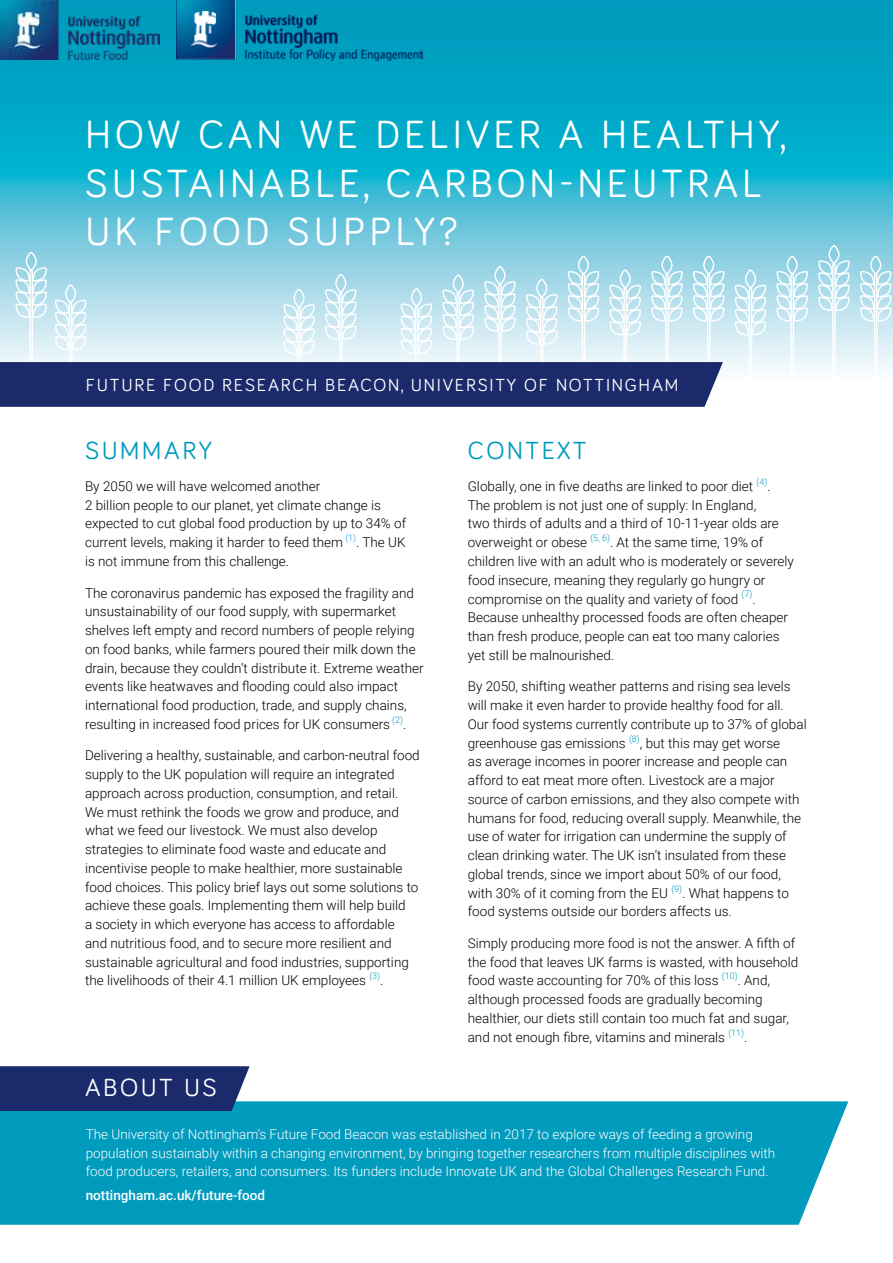
<style>
.page{position:relative;width:893px;height:1263px;background:#fff}
.page>*{position:absolute;margin:0;border:0;box-sizing:border-box;transform-origin:0 0}
.t1{font:40.5px/48.6px "Bariol";letter-spacing:.1em;color:#fff}
.t2{font:25.5px "Bariol";letter-spacing:.1em;color:#009bbd}
.t3{font:25.5px "Bariol";letter-spacing:.1em;color:#fff}
.t4{font:18px "Bariol";letter-spacing:.1em;color:#fff}
.t5{font:300 13.5px/18.8px "Roboto";color:#000}
.t6{font:300 13.5px/18.8px "Roboto";color:#fff}
.t7{font:500 13.5px "Roboto";color:#fff}
</style>
<div class="page">
<svg style="left:0;top:0;width:893px;height:371px;background:#20b0cd"></svg>
<img style="left:177px;top:0;width:246px;height:61px">
<div style="left:0;top:1101px;width:848px;height:124px;background:#009bbd"></div>
<div style="left:0;top:1066px;width:250px;height:45px;background:#1b2a6b"></div>
<img style="left:0;top:0;width:160px;height:59px">
<svg style="left:734px;top:268px;width:33px;height:103px"></svg>
<svg style="left:776px;top:254px;width:33px;height:68px"></svg>
<div style="left:790px;top:273px;width:4px;height:104px;border:1px solid #fff"></div>
<svg style="left:0;top:250px;width:725px;height:157px;background:#92b0ca"></svg>
<svg style="left:817px;top:244px;width:33px;height:127px"></svg>
<svg style="left:859px;top:254px;width:33px;height:117px"></svg>
<h1 class="t1" style="left:85px;top:108px;width:703px">HOW CAN WE DELIVER A HEALTHY,<br>SUSTAINABLE, CARBON-NEUTRAL<br>UK FOOD SUPPLY?</h1>
<h3 class="t4" style="left:86px;top:373px;width:594px">FUTURE FOOD RESEARCH BEACON, UNIVERSITY OF NOTTINGHAM</h3>
<h2 class="t2" style="left:85px;top:434px;width:129px">SUMMARY</h2>
<p class="t5" style="left:85px;top:476px;width:323px">By 2050 we will have welcomed another<br>2 billion people to our planet, yet climate change is expected to cut global food production by up to 34% of current levels, making it harder to feed them <sup>(1)</sup>. The UK is not immune from this challenge.</p>
<p class="t5" style="left:85px;top:583px;width:340px">The coronavirus pandemic has exposed the fragility and unsustainability of our food supply, with supermarket shelves left empty and record numbers of people relying on food banks, while farmers poured their milk down the drain, because they couldn’t distribute it. Extreme weather events like heatwaves and flooding could also impact international food production, trade, and supply chains, resulting in increased food prices for UK consumers <sup>(2)</sup>.</p>
<p class="t5" style="left:85px;top:746px;width:336px">Delivering a healthy, sustainable, and carbon-neutral food supply to the UK population will require an integrated approach across production, consumption, and retail.<br>We must rethink the foods we grow and produce, and what we feed our livestock. We must also develop strategies to eliminate food waste and educate and incentivise people to make healthier, more sustainable food choices. This policy brief lays out some solutions to achieve these goals. Implementing them will help build<br>a society in which everyone has access to affordable and nutritious food, and to secure more resilient and sustainable agricultural and food industries, supporting the livelihoods of their 4.1 million UK employees <sup>(3)</sup>.</p>
<h2 class="t3" style="left:85px;top:1070px;width:133px">ABOUT US</h2>
<h2 class="t2" style="left:468px;top:434px;width:120px">CONTEXT</h2>
<p class="t5" style="left:468px;top:476px;width:328px">Globally, one in five deaths are linked to poor diet <sup>(4)</sup>.<br>The problem is not just one of supply: In England,<br>two thirds of adults and a third of 10-11-year olds are overweight or obese <sup>(5,</sup> <sup>6)</sup>. At the same time, 19% of children live with an adult who is moderately or severely food insecure, meaning they regularly go hungry or compromise on the quality and variety of food <sup>(7)</sup>.<br>Because unhealthy processed foods are often cheaper than fresh produce, people can eat too many calories yet still be malnourished.</p>
<p class="t5" style="left:468px;top:677px;width:340px">By 2050, shifting weather patterns and rising sea levels will make it even harder to provide healthy food for all.<br>Our food systems currently contribute up to 37% of global greenhouse gas emissions <sup>(8)</sup>, but this may get worse<br>as average incomes in poorer increase and people can afford to eat meat more often. Livestock are a major source of carbon emissions, and they also compete with humans for food, reducing overall supply. Meanwhile, the use of water for irrigation can undermine the supply of clean drinking water. The UK isn’t insulated from these global trends, since we import about 50% of our food, with 30% of it coming from the EU <sup>(9)</sup>. What happens to food systems outside our borders affects us.</p>
<p class="t5" style="left:468px;top:933px;width:332px">Simply producing more food is not the answer. A fifth of the food that leaves UK farms is wasted, with household food waste accounting for 70% of this loss <sup>(10)</sup>. And, although processed foods are gradually becoming healthier, our diets still contain too much fat and sugar, and not enough fibre, vitamins and minerals <sup>(11)</sup>.</p>
<p class="t6" style="left:86px;top:1124px;width:691px">The University of Nottingham’s Future Food Beacon was established in 2017 to explore ways of feeding a growing population sustainably within a changing environment, by bringing together researchers from multiple disciplines with food producers, retailers, and consumers. Its funders include Innovate UK and the Global Challenges Research Fund.</p>
<p class="t7" style="left:86px;top:1186px;width:181px">nottingham.ac.uk/future-food</p>
</div>
